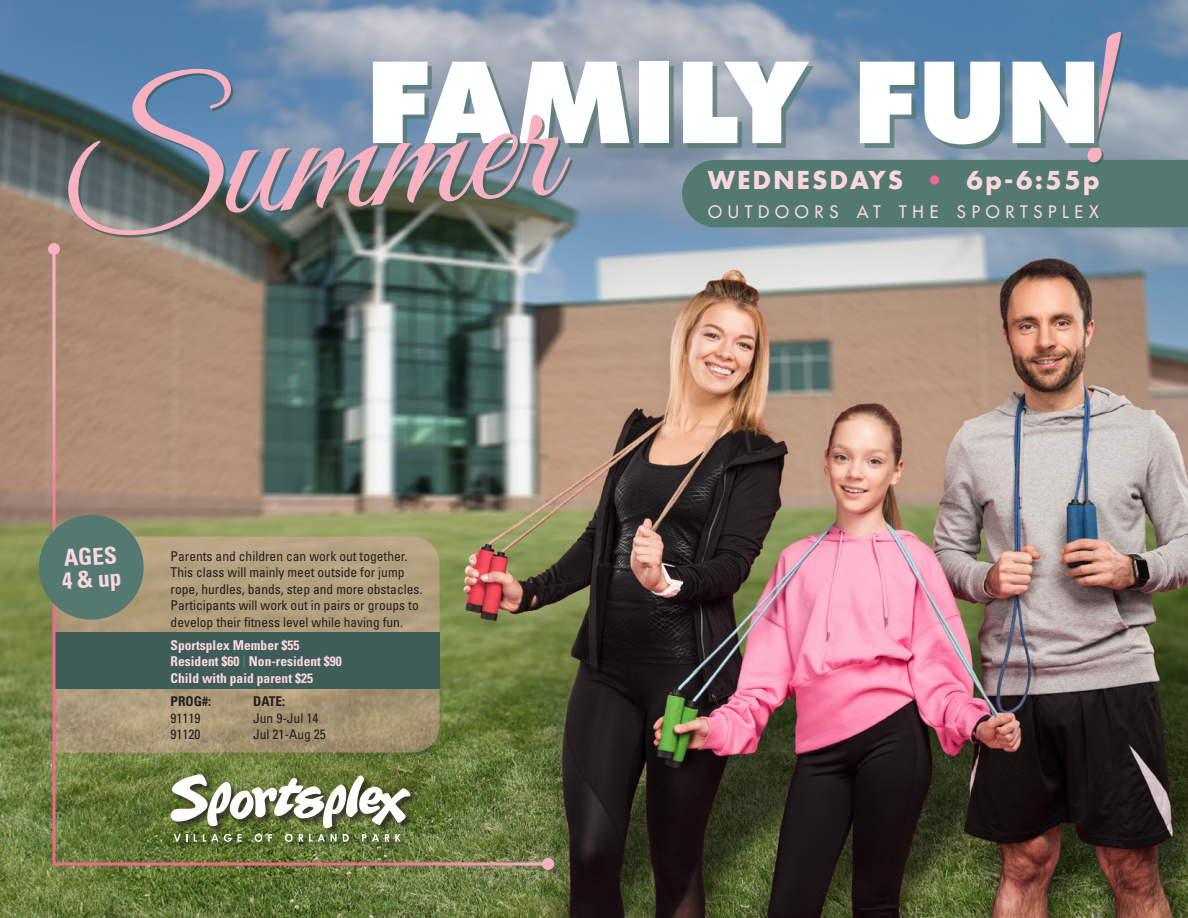
<style>
.page{position:relative;width:1188px;height:918px;background:#fff}
.page>*{position:absolute;margin:0;border:0;box-sizing:border-box;transform-origin:0 0}
.t1{font:179.4px "Great Vibes";color:#f7b1c0}
.t2{font:800 108px "Futura Std";color:#fff}
.t3{font:700 24px "Futura Std";letter-spacing:.1em;color:#fbd8de}
._2021_body_text{font:700 condensed 23.25px "Univers LT Std";color:#fbd8de}
.t4{font:500 16.8px "Futura Std";letter-spacing:.345em;color:#fbd8de}
._2021_body_text-2{font:condensed 13.5px/16.5px "Univers LT Std";color:#231f20}
._2021_body_text-3{font:700 condensed 13.5px/16.5px "Univers LT Std";color:#fbd8de}
._2021_body_text-4{font:700 condensed 13.5px "Univers LT Std";color:#231f20}
.s1{color:#f16890}
.s2{color:#537971}
</style>
<div class="page">
<img style="left:0;top:0;width:1188px;height:918px">
<div style="left:377px;top:66px;width:721px;height:83px;background:#537971;opacity:.75"></div>
<div style="left:70px;top:71px;width:502px;height:166px;background:#3f5d57;opacity:.75"></div>
<img style="left:51px;top:246px;width:500px;height:621px">
<svg style="left:48px;top:243px;width:12px;height:12px"></svg>
<svg style="left:542px;top:858px;width:12px;height:12px"></svg>
<div style="left:39px;top:515px;width:105px;height:105px;background:#537971;border-radius:50%"></div>
<svg style="left:682px;top:31px;width:506px;height:196px"></svg>
<p class="t2" style="left:366px;top:34px;width:736px">FAMILY FUN</p>
<p class="t1" style="left:62px;top:69px;width:491px;rotate:-3deg">Summer</p>
<p class="t3" style="left:708px;top:164px;width:393px">WEDNESDAYS <span class="s1">•</span> 6p-6:55p</p>
<p class="t4" style="left:708px;top:201px;width:392px">OUTDOORS AT THE SPORTSPLEX</p>
<p class="_2021_body_text" style="left:63px;top:544px;width:55px;rotate:-3deg">AGES</p>
<p class="_2021_body_text" style="left:61px;top:566px;width:61px;rotate:-3deg">4 &amp; up</p>
<p class="_2021_body_text-2" style="left:171px;top:547px;width:253px">Parents and children can work out together.<br>This class will mainly meet outside for jump rope, hurdles, bands, step and more obstacles.<br>Participants will work out in pairs or groups to develop their fitness level while having fun.</p>
<p class="_2021_body_text-3" style="left:171px;top:637px;width:130px">Sportsplex Member $55</p>
<p class="_2021_body_text-3" style="left:171px;top:653px;width:173px">Resident $60 <span class="s2">|</span> Non-resident $90<br>Child with paid parent $25</p>
<p class="_2021_body_text-4" style="left:171px;top:693px;width:42px">PROG#:</p>
<p class="_2021_body_text-4" style="left:253px;top:693px;width:34px">DATE:</p>
<p class="_2021_body_text-2" style="left:171px;top:709px;width:31px">91119</p>
<p class="_2021_body_text-2" style="left:253px;top:709px;width:67px">Jun 9-Jul 14</p>
<p class="_2021_body_text-2" style="left:171px;top:726px;width:31px">91120</p>
<p class="_2021_body_text-2" style="left:253px;top:726px;width:74px">Jul 21-Aug 25</p>
</div>
